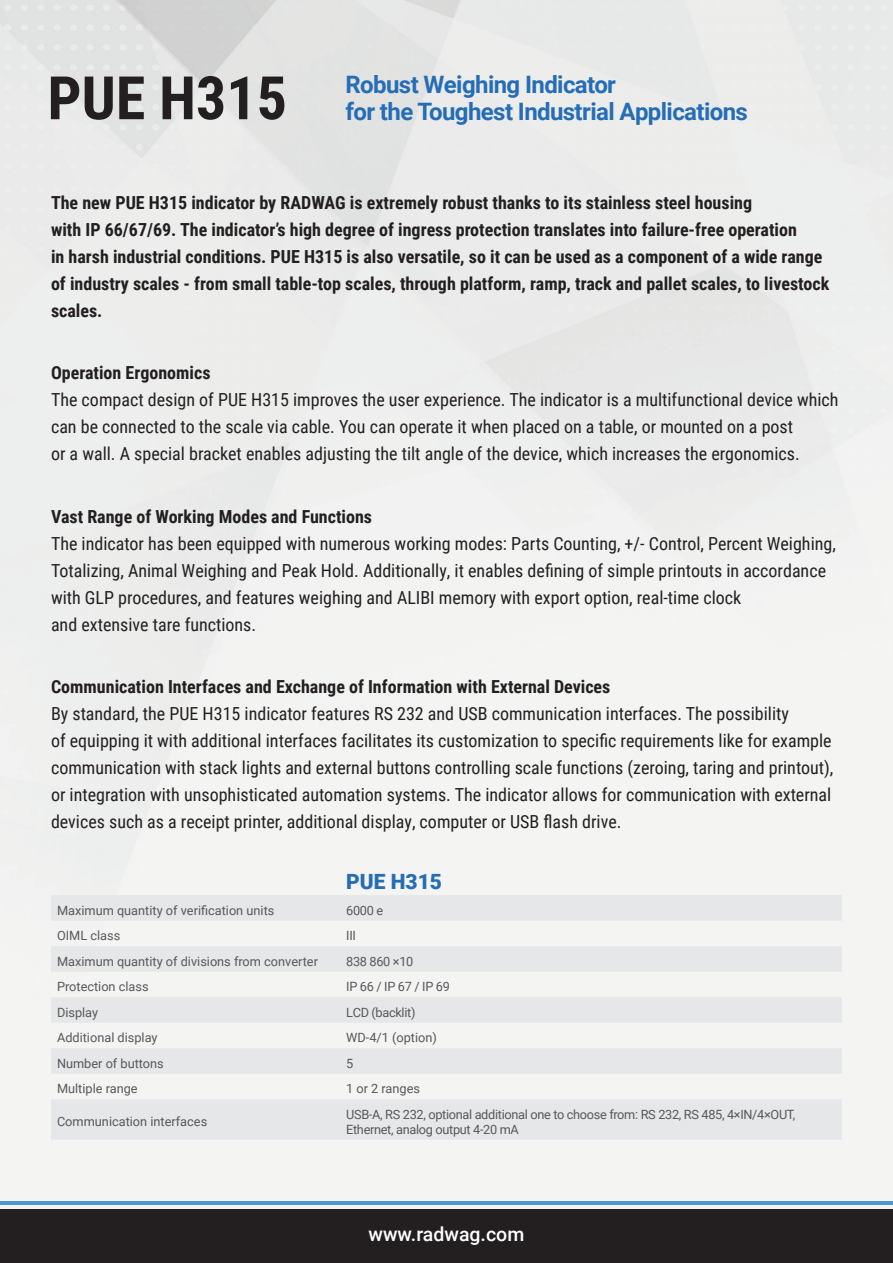
<style>
.page{position:relative;width:893px;height:1263px;background:#fff}
.page>*{position:absolute;margin:0;border:0;box-sizing:border-box;transform-origin:0 0}
.t1{font:700 60px "Roboto Condensed";color:#231f20}
.t2{font:700 24px "Roboto";letter-spacing:-.025em;color:#256db6}
.t3{font:900 21px "Roboto";color:#256db6}
.t4{font:500 19.5px "Roboto";color:#fff}
.t5{font:18px/27px "Roboto Condensed";color:#231f20}
.t6{font:700 18px/27px "Roboto Condensed";color:#231f20}
.t7{font:12.75px "Roboto";color:#57585a}
.t8{font:12.75px "Roboto";letter-spacing:-.025em;color:#57585a}
</style>
<div class="page">
<svg style="left:51px;top:895px;width:791px;height:244px;fill:#e6e7e9"></svg>
<div style="left:0;top:1209px;width:893px;height:54px;background:#231f20"></div>
<hr style="left:0;top:1201px;width:893px;height:4px;background:#5296d1">
<p class="t1" style="left:47px;top:56px;width:241px">PUE H315</p>
<p class="t2" style="left:345px;top:67px;width:272px">Robust Weighing Indicator</p>
<p class="t2" style="left:345px;top:94px;width:404px">for the Toughest Industrial Applications</p>
<p class="t6" style="left:51px;top:188px;width:780px">The new PUE H315 indicator by RADWAG is extremely robust thanks to its stainless steel housing<br>with IP 66/67/69. The indicator’s high degree of ingress protection translates into failure-free operation<br>in harsh industrial conditions. PUE H315 is also versatile, so it can be used as a component of a wide range of industry scales - from small table-top scales, through platform, ramp, track and pallet scales, to livestock scales.</p>
<p class="t6" style="left:51px;top:359px;width:161px">Operation Ergonomics</p>
<p class="t5" style="left:51px;top:386px;width:789px">The compact design of PUE H315 improves the user experience. The indicator is a multifunctional device which can be connected to the scale via cable. You can operate it when placed on a table, or mounted on a post<br>or a wall. A special bracket enables adjusting the tilt angle of the device, which increases the ergonomics.</p>
<p class="t6" style="left:51px;top:502px;width:323px">Vast Range of Working Modes and Functions</p>
<p class="t5" style="left:51px;top:529px;width:786px">The indicator has been equipped with numerous working modes: Parts Counting, +/- Control, Percent Weighing, Totalizing, Animal Weighing and Peak Hold. Additionally, it enables defining of simple printouts in accordance with GLP procedures, and features weighing and ALIBI memory with export option, real-time clock<br>and extensive tare functions.</p>
<p class="t6" style="left:51px;top:673px;width:561px">Communication Interfaces and Exchange of Information with External Devices</p>
<p class="t5" style="left:51px;top:700px;width:784px">By standard, the PUE H315 indicator features RS 232 and USB communication interfaces. The possibility<br>of equipping it with additional interfaces facilitates its customization to specific requirements like for example communication with stack lights and external buttons controlling scale functions (zeroing, taring and printout), or integration with unsophisticated automation systems. The indicator allows for communication with external devices such as a receipt printer, additional display, computer or USB flash drive.</p>
<p class="t3" style="left:346px;top:867px;width:97px">PUE H315</p>
<p class="t7" style="left:57px;top:901px;width:219px">Maximum quantity of verification units</p>
<p class="t7" style="left:346px;top:901px;width:38px">6000 e</p>
<p class="t7" style="left:57px;top:927px;width:65px">OIML class</p>
<p class="t7" style="left:346px;top:927px;width:11px">III</p>
<p class="t7" style="left:57px;top:952px;width:262px">Maximum quantity of divisions from converter</p>
<p class="t7" style="left:346px;top:952px;width:69px">838 860 ×10</p>
<p class="t7" style="left:57px;top:978px;width:93px">Protection class</p>
<p class="t8" style="left:346px;top:978px;width:105px">IP 66 / IP 67 / IP 69</p>
<p class="t7" style="left:57px;top:1003px;width:43px">Display</p>
<p class="t8" style="left:346px;top:1003px;width:71px">LCD (backlit)</p>
<p class="t7" style="left:57px;top:1029px;width:102px">Additional display</p>
<p class="t7" style="left:346px;top:1029px;width:92px">WD-4/1 (option)</p>
<p class="t7" style="left:57px;top:1054px;width:108px">Number of buttons</p>
<p class="t7" style="left:346px;top:1054px;width:9px">5</p>
<p class="t7" style="left:57px;top:1080px;width:82px">Multiple range</p>
<p class="t7" style="left:346px;top:1080px;width:75px">1 or 2 ranges</p>
<p class="t7" style="left:57px;top:1113px;width:152px">Communication interfaces</p>
<p class="t8" style="left:346px;top:1105px;width:451px">USB-A, RS 232, optional additional one to choose from: RS 232, RS 485, 4×IN/4×OUT,</p>
<p class="t8" style="left:346px;top:1120px;width:174px">Ethernet, analog output 4-20 mA</p>
<p class="t4" style="left:369px;top:1220px;width:157px">www.radwag.com</p>
</div>
